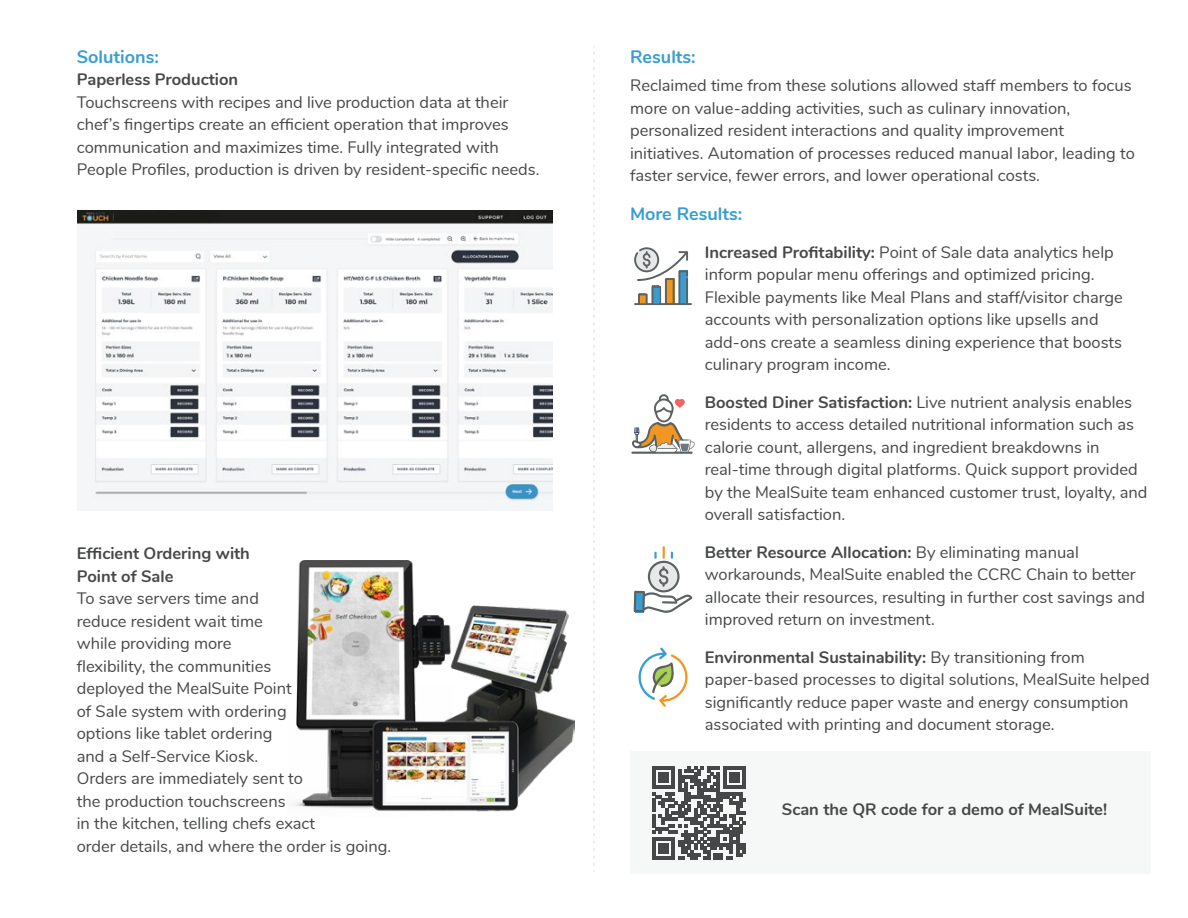
<style>
.page{position:relative;width:1188px;height:918px;background:#fff}
.page>*{position:absolute;margin:0;border:0;box-sizing:border-box;transform-origin:0 0}
.t1{font:700 18px "Nunito";color:#399dd3}
.t2{font:16.5px/22.5px "Nunito";color:#464748}
.t3{font:700 16.5px/22.5px "Nunito";color:#464748}
.s1{font-weight:700}
</style>
<div class="page">
<div style="left:630px;top:751px;width:521px;height:122px;background:#f6f8f8"></div>
<svg style="left:594px;top:46px;width:1px;height:826px"></svg>
<svg style="left:652px;top:766px;width:94px;height:94px"></svg>
<hr style="left:631px;top:452px;width:62px;height:2px;background:#5c6161">
<svg style="left:632px;top:394px;width:63px;height:59px"></svg>
<img style="left:77px;top:211px;width:475px;height:296px">
<div style="left:117px;top:214px;width:101px;height:8px;background:#1b1c18"></div>
<img style="left:294px;top:561px;width:280px;height:251px">
<svg style="left:634px;top:247px;width:58px;height:58px"></svg>
<svg style="left:634px;top:546px;width:59px;height:67px"></svg>
<svg style="left:638px;top:647px;width:50px;height:60px"></svg>
<p class="t1" style="left:77px;top:43px;width:84px">Solutions:</p>
<p class="t3" style="left:77px;top:68px;width:163px">Paperless Production</p>
<p class="t2" style="left:77px;top:90px;width:464px">Touchscreens with recipes and live production data at their chef’s fingertips create an efficient operation that improves communication and maximizes time. Fully integrated with People Profiles, production is driven by resident-specific needs.</p>
<p class="t3" style="left:77px;top:541px;width:175px">Efficient Ordering with<br>Point of Sale</p>
<p class="t2" style="left:77px;top:586px;width:316px">To save servers time and<br>reduce resident wait time<br>while providing more<br>flexibility, the communities<br>deployed the MealSuite Point<br>of Sale system with ordering<br>options like tablet ordering<br>and a Self-Service Kiosk.<br>Orders are immediately sent to<br>the production touchscreens<br>in the kitchen, telling chefs exact<br>order details, and where the order is going.</p>
<p class="t1" style="left:630px;top:43px;width:67px">Results:</p>
<p class="t2" style="left:630px;top:74px;width:506px">Reclaimed time from these solutions allowed staff members to focus more on value-adding activities, such as culinary innovation, personalized resident interactions and quality improvement initiatives. Automation of processes reduced manual labor, leading to faster service, fewer errors, and lower operational costs.</p>
<p class="t1" style="left:630px;top:201px;width:114px">More Results:</p>
<p class="t2" style="left:705px;top:240px;width:420px"><span class="s1">Increased Profitability:</span> Point of Sale data analytics help inform popular menu offerings and optimized pricing.<br>Flexible payments like Meal Plans and staff/visitor charge accounts with personalization options like upsells and add-ons create a seamless dining experience that boosts culinary program income.</p>
<p class="t2" style="left:705px;top:390px;width:444px"><span class="s1">Boosted Diner Satisfaction:</span> Live nutrient analysis enables residents to access detailed nutritional information such as calorie count, allergens, and ingredient breakdowns in real-time through digital platforms. Quick support provided by the MealSuite team enhanced customer trust, loyalty, and overall satisfaction.</p>
<p class="t2" style="left:705px;top:540px;width:442px"><span class="s1">Better Resource Allocation:</span> By eliminating manual workarounds, MealSuite enabled the CCRC Chain to better allocate their resources, resulting in further cost savings and improved return on investment.</p>
<p class="t2" style="left:705px;top:645px;width:446px"><span class="s1">Environmental Sustainability:</span> By transitioning from paper-based processes to digital solutions, MealSuite helped significantly reduce paper waste and energy consumption associated with printing and document storage.</p>
<p class="t3" style="left:782px;top:797px;width:327px">Scan the QR code for a demo of MealSuite!</p>
</div>
